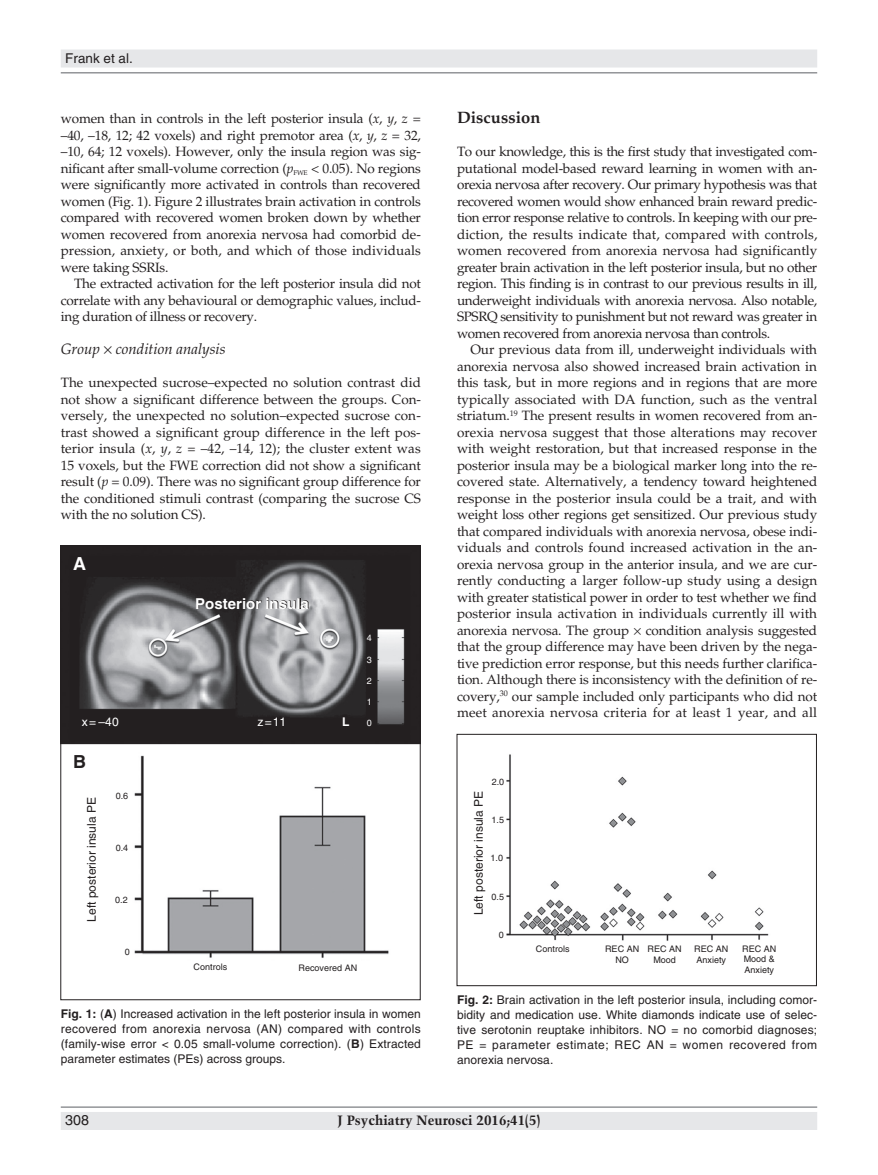
<style>
.page{position:relative;width:878px;height:1175px;background:#fff}
.page>*{position:absolute;margin:0;border:0;box-sizing:border-box;transform-origin:0 0}
.t1{font:700 18px "Helvetica LT Std";color:#fff}
.t2{font:700 18px "Helvetica LT Std";color:#231f20}
.t3{font:700 16.5px "Palatino LT Std";color:#231f20}
.t4{font:italic 15px "Palatino LT Std";color:#231f20}
.t5{font:700 15px "Helvetica";color:#fff}
.t6{font:14.25px "Helvetica LT Std";color:#231f20}
.PJ{font:13.5px/16.5px "Palatino LT Std";letter-spacing:-.01em;color:#231f20;text-align:justify}
.t7{font:700 13.5px "Trump Mediaeval LT Std";color:#231f20}
.t8{font:13.5px "Helvetica LT Std";color:#231f20}
.Fig_caption{font:12px/15px "Helvetica LT Std";letter-spacing:.005em;color:#231f20;text-align:justify}
.t9{font:12px "Helvetica";color:#231f20}
.t10{font:12px "Helvetica";color:#fff}
.t11{font:700 12px "Helvetica";color:#fff}
.t12{font:9px "Helvetica";color:#231f20}
.t13{font:9px "Helvetica";color:#fff}
.s1{font-style:italic}
.s2{font-weight:700}
</style>
<div class="page">
<div style="left:61px;top:50px;width:756px;height:18px;background:#e6e7e9"></div>
<hr style="left:61px;top:72px;width:756px;height:2px;background:#939598">
<div style="left:61px;top:1112px;width:756px;height:18px;background:#e6e7e9"></div>
<hr style="left:61px;top:1106px;width:756px;height:1px;background:#939598">
<img style="left:62px;top:547px;width:356px;height:411px">
<svg style="left:197px;top:597px;width:64px;height:11px"></svg>
<svg style="left:267px;top:597px;width:42px;height:11px"></svg>
<img style="left:506px;top:754px;width:263px;height:187px">
<div style="left:456px;top:734px;width:360px;height:252px;border:1px solid #231f20"></div>
<p class="t8" style="left:65px;top:50px;width:69px">Frank et al.</p>
<p class="PJ" style="left:61px;top:110px;width:362px">women than in controls in the left posterior insula (<span class="s1">x</span>, <span class="s1">y</span>, <span class="s1">z</span> = –40, –18, 12; 42 voxels) and right premotor area (<span class="s1">x</span>, <span class="s1">y</span>, <span class="s1">z</span> = 32, –10, 64; 12 voxels). However, only the insula region was sig&shy;nificant after small-volume correction (<span class="s1">p</span><sub>FWE</sub> &lt; 0.05). No regions were significantly more activated in controls than recovered women (Fig. 1). Figure 2 illustrates brain activation in controls compared with recovered women broken down by whether women recovered from anorexia nervosa had comorbid de&shy;pression, anxiety, or both, and which of those individuals were taking SSRIs.</p>
<p class="PJ" style="left:61px;top:275px;width:362px;text-indent:14px">The extracted activation for the left posterior insula did not correlate with any behavioural or demographic values, includ&shy;ing duration of illness or recovery.</p>
<h2 class="t4" style="left:61px;top:340px;width:166px">Group condition analysis</h2>
<p class="PJ" style="left:61px;top:374px;width:362px">The unexpected sucrose–expected no solution contrast did not show a significant difference between the groups. Con&shy;versely, the unexpected no solution–expected sucrose con&shy;trast showed a significant group difference in the left pos&shy;terior insula (<span class="s1">x</span>, <span class="s1">y</span>, <span class="s1">z</span> = –42, –14, 12); the cluster extent was 15 voxels, but the FWE correction did not show a significant result (<span class="s1">p</span> = 0.09). There was no significant group difference for the conditioned stimuli contrast (comparing the sucrose CS with the no solution CS).</p>
<p class="t1" style="left:73px;top:553px;width:14px">A</p>
<p class="t5" style="left:195px;top:594px;width:115px">Posterior insula</p>
<p class="t13" style="left:367px;top:632px;width:7px">4</p>
<p class="t13" style="left:367px;top:654px;width:7px">3</p>
<p class="t13" style="left:367px;top:675px;width:7px">2</p>
<p class="t13" style="left:367px;top:696px;width:7px">1</p>
<p class="t10" style="left:82px;top:715px;width:38px">x= –40</p>
<p class="t10" style="left:257px;top:715px;width:30px">z=11</p>
<p class="t11" style="left:342px;top:714px;width:9px">L</p>
<p class="t13" style="left:367px;top:718px;width:7px">0</p>
<p class="t2" style="left:73px;top:750px;width:14px">B</p>
<p class="t9" style="left:85px;top:921px;width:126px;rotate:-90deg">Left posterior insula PE</p>
<p class="t12" style="left:116px;top:790px;width:14px">0.6</p>
<p class="t12" style="left:116px;top:842px;width:14px">0.4</p>
<p class="t12" style="left:115px;top:894px;width:14px">0.2</p>
<p class="t12" style="left:125px;top:946px;width:7px">0</p>
<p class="t12" style="left:194px;top:962px;width:35px">Controls</p>
<p class="t12" style="left:298px;top:963px;width:60px">Recovered AN</p>
<p class="Fig_caption" style="left:61px;top:1006px;width:361px"><span class="s2">Fig. 1:</span> (<span class="s2">A</span>) Increased activation in the left posterior insula in women recovered from anorexia nervosa (AN) compared with controls (family-wise error &lt; 0.05 small-volume correction). (<span class="s2">B</span>) Extracted parameter estimates (PEs) across groups.</p>
<h1 class="t3" style="left:457px;top:108px;width:85px">Discussion</h1>
<p class="PJ" style="left:457px;top:143px;width:362px">To our knowledge, this is the first study that investigated com&shy;putational model-based reward learning in women with an&shy;orexia nervosa after recovery. Our primary hypothesis was that recovered women would show enhanced brain reward predic&shy;tion error response relative to controls. In keeping with our pre&shy;diction, the results indicate that, compared with controls, women recovered from anorexia nervosa had significantly greater brain activation in the left posterior insula, but no other region. This finding is in contrast to our previous results in ill, underweight individuals with anorexia nervosa. Also notable, SPSRQ sensitivity to punishment but not reward was greater in women recovered from anorexia nervosa than controls.</p>
<p class="PJ" style="left:457px;top:341px;width:362px;text-indent:14px">Our previous data from ill, underweight individuals with anorexia nervosa also showed increased brain activation in this task, but in more regions and in regions that are more typically associated with DA function, such as the ventral striatum.<sup>19</sup> The present results in women recovered from an&shy;orexia nervosa suggest that those alterations may recover with weight restoration, but that increased response in the posterior insula may be a biological marker long into the re&shy;covered state. Alternatively, a tendency toward heightened response in the posterior insula could be a trait, and with weight loss other regions get sensitized. Our previous study that compared individuals with anorexia nervosa, obese indi&shy;viduals and controls found increased activation in the an&shy;orexia nervosa group in the anterior insula, and we are cur&shy;rently conducting a larger follow-up study using a design with greater statistical power in order to test whether we find posterior insula activation in individuals currently ill with anorexia nervosa. The group condition analysis suggested that the group difference may have been driven by the nega&shy;tive prediction error response, but this needs further clarifica&shy;tion. Although there is inconsistency with the definition of re&shy;covery,<sup>30</sup> our sample included only participants who did not meet anorexia nervosa criteria for at least 1 year, and all</p>
<p class="t12" style="left:491px;top:776px;width:14px">2.0</p>
<p class="t9" style="left:471px;top:915px;width:126px;rotate:-90deg">Left posterior insula PE</p>
<p class="t12" style="left:491px;top:814px;width:14px">1.5</p>
<p class="t12" style="left:490px;top:852px;width:14px">1.0</p>
<p class="t12" style="left:491px;top:891px;width:14px">0.5</p>
<p class="t12" style="left:499px;top:929px;width:7px">0</p>
<p class="t12" style="left:536px;top:943px;width:35px">Controls</p>
<p class="t12" style="left:605px;top:943px;width:78px">REC AN REC AN</p>
<p class="t12" style="left:694px;top:943px;width:36px">REC AN</p>
<p class="t12" style="left:742px;top:943px;width:36px">REC AN</p>
<p class="t12" style="left:696px;top:954px;width:31px">Anxiety</p>
<p class="t12" style="left:615px;top:954px;width:15px">NO</p>
<p class="t12" style="left:653px;top:955px;width:24px">Mood</p>
<p class="t12" style="left:743px;top:954px;width:33px">Mood &amp;</p>
<p class="t12" style="left:744px;top:965px;width:31px">Anxiety</p>
<p class="Fig_caption" style="left:457px;top:992px;width:362px"><span class="s2">Fig. 2:</span> Brain activation in the left posterior insula, including comor&shy;bidity and medication use. White diamonds indicate use of selec&shy;tive serotonin reuptake inhibitors. NO = no comorbid diagnoses; PE = parameter estimate; REC AN = women recovered from anorexia nervosa.</p>
<p class="t6" style="left:65px;top:1112px;width:25px">308</p>
<p class="t7" style="left:337px;top:1112px;width:204px">J Psychiatry Neurosci 2016;41(5)</p>
</div>
